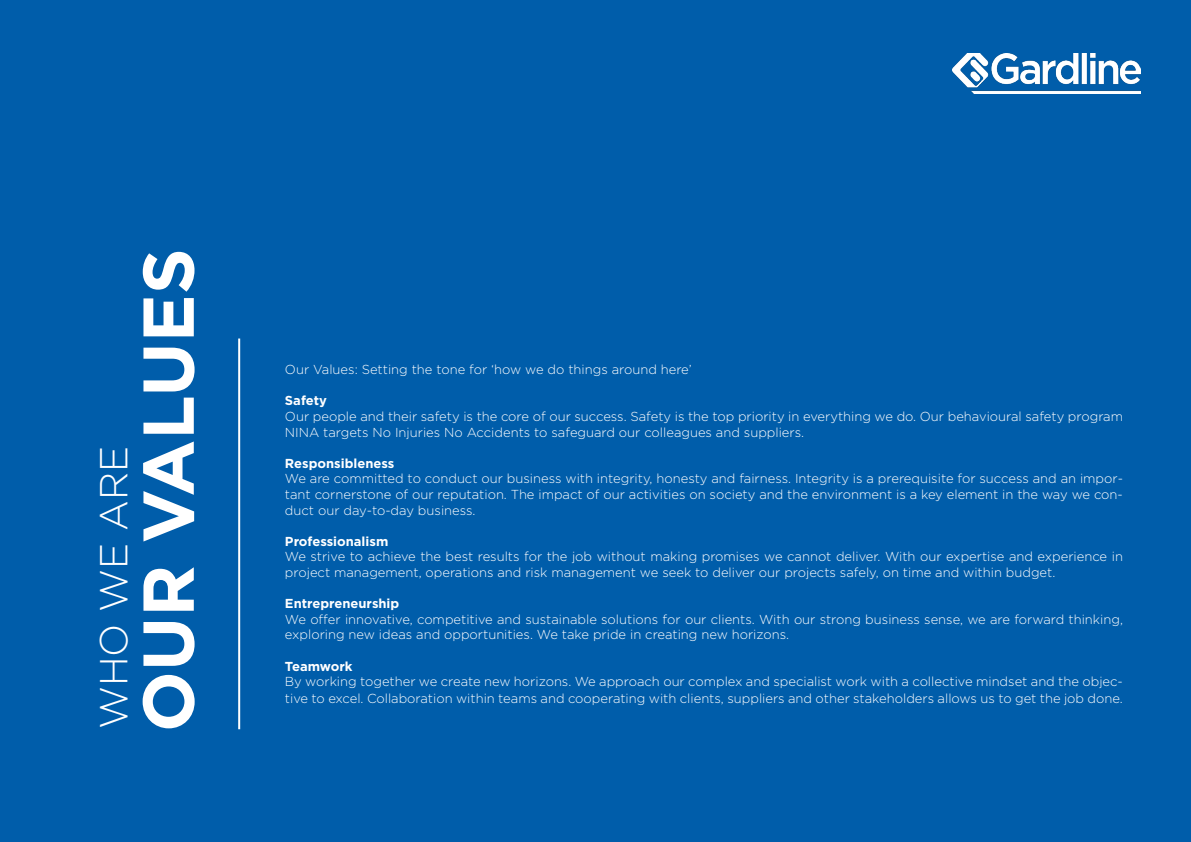
<style>
.page{position:relative;width:1191px;height:842px;background:#005daa}
.page>*{position:absolute;margin:0;border:0;box-sizing:border-box;transform-origin:0 0}
.t1{font:700 71.9px "Gotham";color:#fff}
.t2{font:300 39px "Gotham";color:#fff}
.t3{font:300 13px/15.6px "Gotham";color:#fff}
.t4{font:700 13px "Gotham";color:#fff}
</style>
<div class="page">
<hr style="left:238px;top:338px;width:2px;height:391px;background:#fff">
<img style="left:952px;top:54px;width:188px;height:39px">
<h2 class="t2" style="left:89px;top:729px;width:285px;rotate:-90deg">WHO WE ARE</h2>
<h1 class="t1" style="left:121px;top:732px;width:485px;rotate:-90deg">OUR VALUES</h1>
<p class="t3" style="left:285px;top:361px;width:408px">Our Values: Setting the tone for ‘how we do things around here’</p>
<p class="t4" style="left:285px;top:392px;width:44px">Safety</p>
<p class="t3" style="left:285px;top:408px;width:839px">Our people and their safety is the core of our success. Safety is the top priority in everything we do. Our behavioural safety program<br>NINA targets No Injuries No Accidents to safeguard our colleagues and suppliers.</p>
<p class="t4" style="left:285px;top:454px;width:111px">Responsibleness</p>
<p class="t3" style="left:285px;top:470px;width:839px;text-align:justify">We are committed to conduct our business with integrity, honesty and fairness. Integrity is a prerequisite for success and an impor&shy;tant cornerstone of our reputation. The impact of our activities on society and the environment is a key element in the way we con&shy;duct our day-to-day business.</p>
<p class="t4" style="left:285px;top:532px;width:105px">Professionalism</p>
<p class="t3" style="left:285px;top:548px;width:839px">We strive to achieve the best results for the job without making promises we cannot deliver. With our expertise and experience in project management, operations and risk management we seek to deliver our projects safely, on time and within budget.</p>
<p class="t4" style="left:285px;top:595px;width:116px">Entrepreneurship</p>
<p class="t3" style="left:285px;top:611px;width:839px">We offer innovative, competitive and sustainable solutions for our clients. With our strong business sense, we are forward thinking, exploring new ideas and opportunities. We take pride in creating new horizons.</p>
<p class="t4" style="left:285px;top:657px;width:69px">Teamwork</p>
<p class="t3" style="left:285px;top:673px;width:839px">By working together we create new horizons. We approach our complex and specialist work with a collective mindset and the objec-</p>
<p class="t3" style="left:285px;top:690px;width:839px">tive to excel. Collaboration within teams and cooperating with clients, suppliers and other stakeholders allows us to get the job done.</p>
</div>
